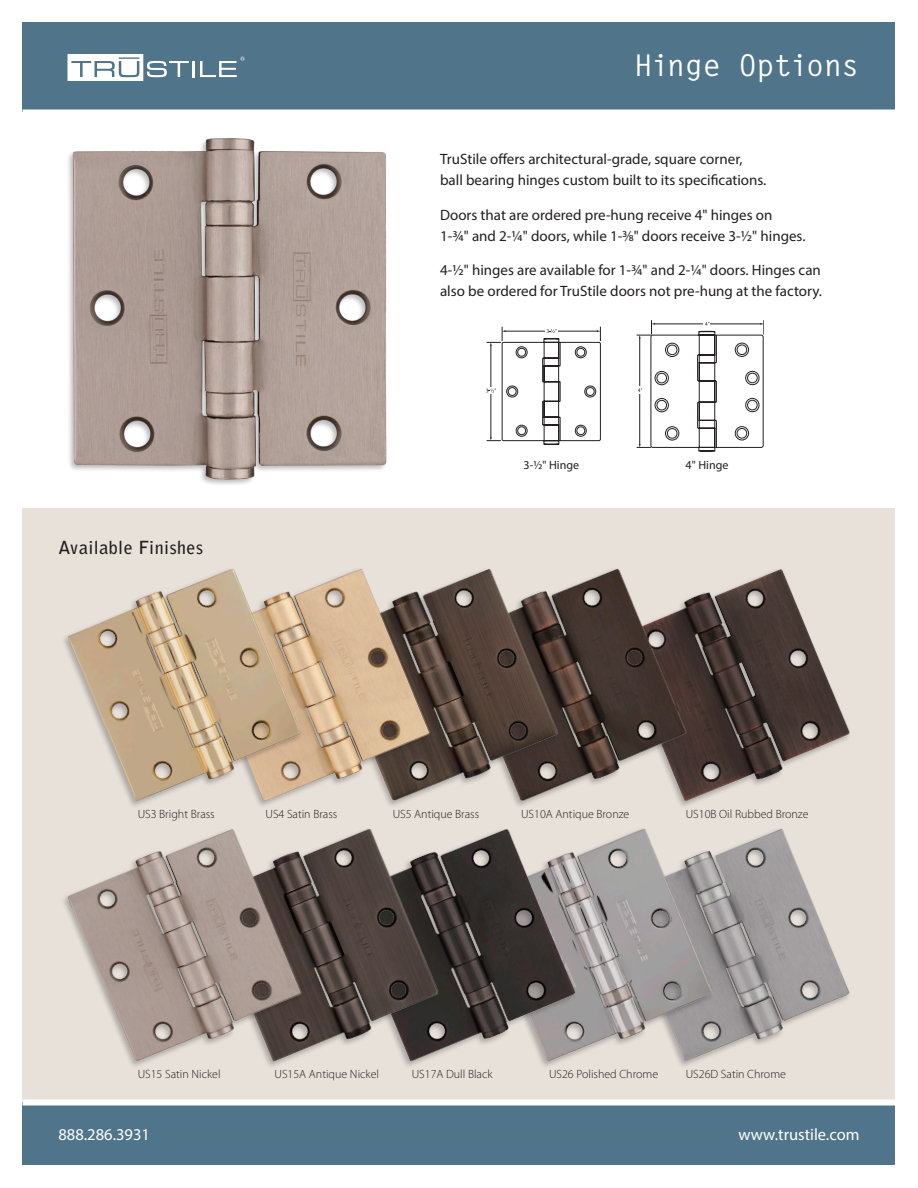
<style>
.page{position:relative;width:918px;height:1188px;background:#fff}
.page>*{position:absolute;margin:0;border:0;box-sizing:border-box;transform-origin:0 0}
.t1{font:700 30px "Letter Gothic Std";letter-spacing:-.02em;color:#fff}
.t2{font:700 18px "Bell Gothic";letter-spacing:.025em;color:#231f20}
.t3{font:16.5px "Myriad Pro";color:#fff}
.t4{font:15px/21px "Myriad Pro";color:#231f20}
.t5{font:300 12px "Myriad Pro";color:#231f20}
.t6{font:12px "Myriad Pro";color:#231f20}
</style>
<div class="page">
<div style="left:22px;top:508px;width:874px;height:657px;background:#e7e1da"></div>
<div style="left:22px;top:22px;width:874px;height:90px;background:#50748a"></div>
<svg style="left:68px;top:54px;width:177px;height:27px"></svg>
<div style="left:22px;top:1102px;width:874px;height:64px;background:#50748a"></div>
<div style="left:22px;top:110px;width:874px;height:6px;background:#fff"></div>
<div style="left:22px;top:1100px;width:874px;height:6px;background:#fff"></div>
<img style="left:68px;top:138px;width:319px;height:347px">
<svg style="left:486px;top:327px;width:115px;height:118px"></svg>
<svg style="left:637px;top:320px;width:127px;height:131px"></svg>
<img style="left:713px;top:569px;width:137px;height:226px">
<img style="left:584px;top:568px;width:129px;height:235px">
<img style="left:456px;top:568px;width:128px;height:235px">
<img style="left:328px;top:569px;width:128px;height:234px">
<img style="left:64px;top:568px;width:264px;height:235px">
<img style="left:739px;top:829px;width:111px;height:215px">
<img style="left:602px;top:803px;width:137px;height:263px">
<img style="left:465px;top:803px;width:137px;height:263px">
<img style="left:328px;top:803px;width:137px;height:263px">
<img style="left:64px;top:803px;width:264px;height:263px">
<p class="t1" style="left:635px;top:47px;width:226px">Hinge Options</p>
<p class="t4" style="left:440px;top:148px;width:328px">TruStile offers architectural-grade, square corner, ball bearing hinges custom built to its specifications.</p>
<p class="t4" style="left:440px;top:204px;width:367px">Doors that are ordered pre-hung receive 4" hinges on<br>1-3⁄4" and 2-1⁄4" doors, while 1-3⁄8" doors receive 3-1⁄2" hinges.</p>
<p class="t4" style="left:440px;top:259px;width:383px">4-1⁄2" hinges are available for 1-3⁄4" and 2-1⁄4" doors. Hinges can also be ordered for TruStile doors not pre-hung at the factory.</p>
<p class="t2" style="left:58px;top:537px;width:146px">Available Finishes</p>
<p class="t6" style="left:524px;top:457px;width:57px">3-1/2" Hinge</p>
<p class="t6" style="left:686px;top:457px;width:44px">4" Hinge</p>
<p class="t5" style="left:138px;top:807px;width:79px">US3 Bright Brass</p>
<p class="t5" style="left:266px;top:807px;width:73px">US4 Satin Brass</p>
<p class="t5" style="left:393px;top:807px;width:88px">US5 Antique Brass</p>
<p class="t5" style="left:521px;top:807px;width:110px">US10A Antique Bronze</p>
<p class="t5" style="left:686px;top:807px;width:124px">US10B Oil Rubbed Bronze</p>
<p class="t5" style="left:138px;top:1067px;width:84px">US15 Satin Nickel</p>
<p class="t5" style="left:274px;top:1067px;width:106px">US15A Antique Nickel</p>
<p class="t5" style="left:412px;top:1067px;width:82px">US17A Dull Black</p>
<p class="t5" style="left:549px;top:1067px;width:111px">US26 Polished Chrome</p>
<p class="t5" style="left:686px;top:1067px;width:102px">US26D Satin Chrome</p>
<p class="t3" style="left:58px;top:1124px;width:93px">888.286.3931</p>
<p class="t3" style="left:739px;top:1124px;width:122px">www.trustile.com</p>
</div>
